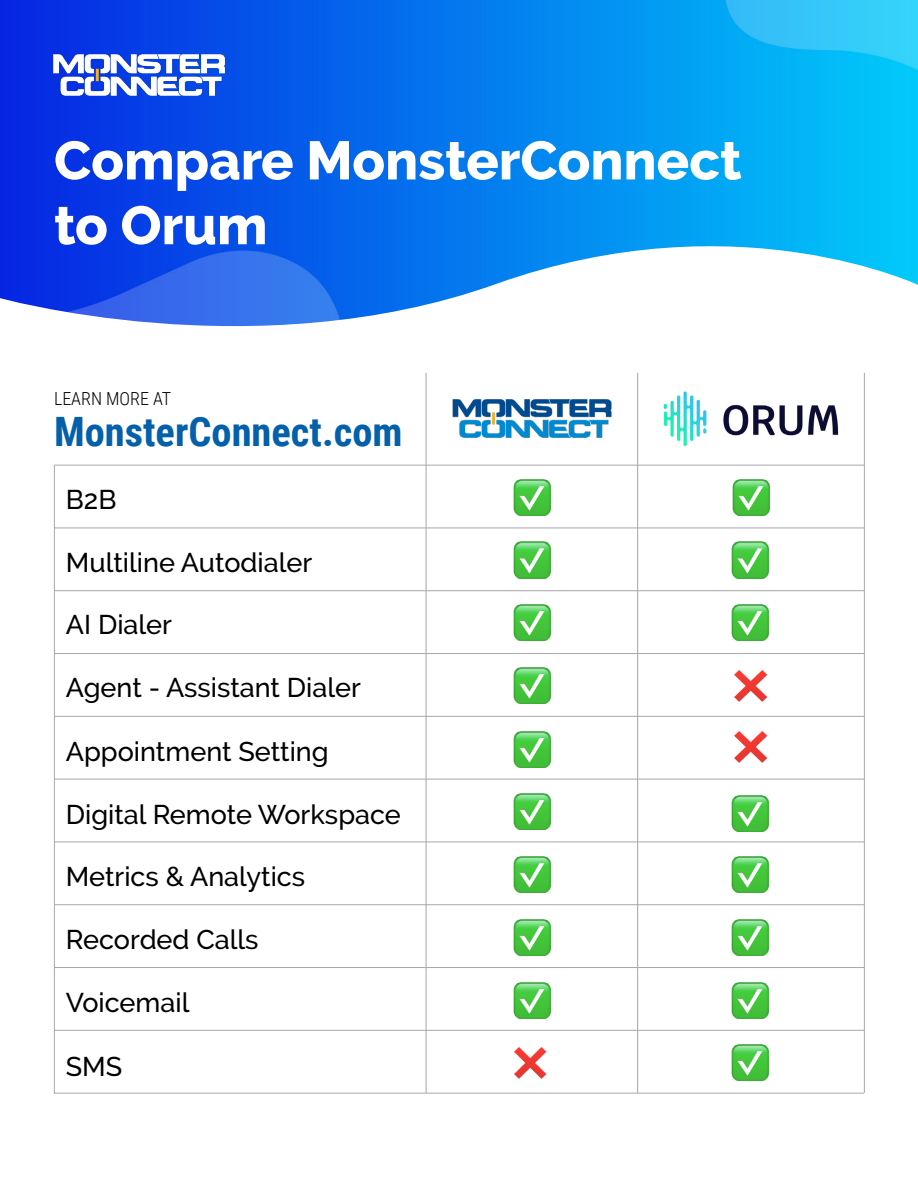
<style>
.page{position:relative;width:918px;height:1188px;background:#fff}
.page>*{position:absolute;margin:0;border:0;box-sizing:border-box;transform-origin:0 0}
.t1{font:800 54px/64.8px "Raleway";color:#fff}
.t2{font:700 40.5px "Roboto Condensed";color:#0460a9}
.t3{font:500 27px "Raleway";color:#000}
.t4{font:300 18px "Roboto Condensed";color:#000}
</style>
<div class="page">
<img style="left:0;top:0;width:918px;height:198px">
<svg style="left:0;top:198px;width:918px;height:311px"></svg>
<img style="left:48px;top:42px;width:182px;height:66px">
<hr style="left:54px;top:528px;width:810px;height:1px;background:#a8a8a9">
<hr style="left:54px;top:904px;width:810px;height:1px;background:#a8a8a9">
<hr style="left:54px;top:590px;width:810px;height:1px;background:#a8a8a9">
<hr style="left:54px;top:653px;width:810px;height:1px;background:#a8a8a9">
<hr style="left:54px;top:716px;width:810px;height:1px;background:#a8a8a9">
<hr style="left:54px;top:779px;width:810px;height:1px;background:#a8a8a9">
<hr style="left:54px;top:842px;width:810px;height:1px;background:#a8a8a9">
<hr style="left:54px;top:967px;width:810px;height:1px;background:#a8a8a9">
<hr style="left:54px;top:1030px;width:810px;height:1px;background:#a8a8a9">
<hr style="left:54px;top:465px;width:810px;height:1px;background:#a8a8a9">
<hr style="left:54px;top:1093px;width:810px;height:1px;background:#a8a8a9">
<hr style="left:426px;top:373px;width:1px;height:720px;background:#a8a8a9">
<hr style="left:637px;top:373px;width:1px;height:720px;background:#a8a8a9">
<hr style="left:864px;top:373px;width:1px;height:720px;background:#a8a8a9">
<hr style="left:54px;top:466px;width:1px;height:628px;background:#a8a8a9">
<img style="left:660px;top:390px;width:182px;height:57px">
<img style="left:447px;top:388px;width:170px;height:61px">
<img style="left:512px;top:477px;width:39px;height:38px">
<img style="left:514px;top:1047px;width:33px;height:32px">
<img style="left:513px;top:541px;width:38px;height:37px">
<img style="left:513px;top:604px;width:38px;height:37px">
<img style="left:513px;top:667px;width:38px;height:37px">
<img style="left:513px;top:731px;width:38px;height:36px">
<img style="left:513px;top:793px;width:38px;height:37px">
<img style="left:513px;top:856px;width:38px;height:37px">
<img style="left:513px;top:919px;width:38px;height:37px">
<img style="left:513px;top:982px;width:38px;height:36px">
<img style="left:734px;top:670px;width:34px;height:32px">
<img style="left:734px;top:731px;width:34px;height:32px">
<img style="left:731px;top:1044px;width:38px;height:36px">
<img style="left:732px;top:477px;width:38px;height:38px">
<img style="left:731px;top:541px;width:38px;height:37px">
<img style="left:731px;top:604px;width:38px;height:37px">
<img style="left:731px;top:856px;width:38px;height:37px">
<img style="left:731px;top:982px;width:38px;height:36px">
<img style="left:731px;top:795px;width:38px;height:36px">
<img style="left:731px;top:919px;width:38px;height:37px">
<h1 class="t1" style="left:54px;top:128px;width:689px">Compare MonsterConnect to Orum</h1>
<p class="t4" style="left:54px;top:386px;width:119px">LEARN MORE AT</p>
<h2 class="t2" style="left:54px;top:403px;width:350px">MonsterConnect.com</h2>
<p class="t3" style="left:66px;top:484px;width:52px">B2B</p>
<p class="t3" style="left:66px;top:547px;width:248px">Multiline Autodialer</p>
<p class="t3" style="left:66px;top:609px;width:108px">AI Dialer</p>
<p class="t3" style="left:66px;top:672px;width:297px">Agent - Assistant Dialer</p>
<p class="t3" style="left:66px;top:736px;width:264px">Appointment Setting</p>
<p class="t3" style="left:66px;top:799px;width:337px">Digital Remote Workspace</p>
<p class="t3" style="left:66px;top:861px;width:241px">Metrics &amp; Analytics</p>
<p class="t3" style="left:66px;top:924px;width:194px">Recorded Calls</p>
<p class="t3" style="left:66px;top:987px;width:125px">Voicemail</p>
<p class="t3" style="left:66px;top:1050px;width:58px">SMS</p>
</div>
